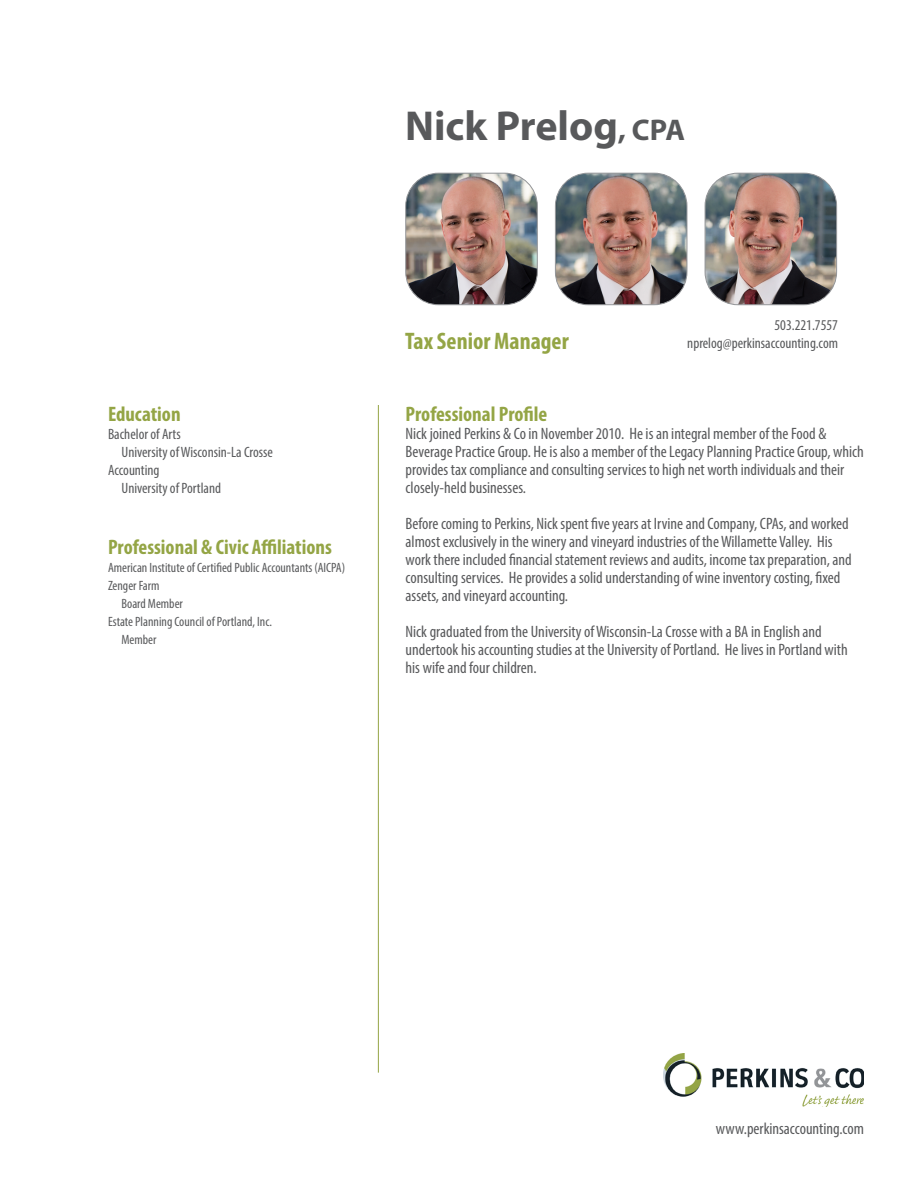
<style>
.page{position:relative;width:918px;height:1188px;background:#fff}
.page>*{position:absolute;margin:0;border:0;box-sizing:border-box;transform-origin:0 0}
.t1{font:700 42px "Myriad Pro";color:#58595b}
.t2{font:700 condensed 24px "Myriad Pro";color:#94a545}
.t3{font:700 condensed 21px "Myriad Pro";color:#94a545}
.t4{font:condensed 16.5px/18px "Myriad Pro";color:#58595b}
.t5{font:condensed 15px/18px "Myriad Pro";color:#58595b;text-align:right}
.t6{font:condensed 13.5px "Myriad Pro";color:#58595b}
.s1{font-size:30px}
</style>
<div class="page">
<img style="left:663px;top:1053px;width:201px;height:54px">
<hr style="left:378px;top:405px;width:1px;height:668px;background:#94a545">
<img style="left:705px;top:173px;width:132px;height:132px">
<div style="left:705px;top:173px;width:132px;height:132px;border:1px solid #939598;border-radius:33px"></div>
<img style="left:407px;top:173px;width:130px;height:132px">
<div style="left:405px;top:173px;width:133px;height:132px;border:1px solid #939598;border-radius:33px"></div>
<img style="left:555px;top:173px;width:132px;height:132px">
<div style="left:555px;top:173px;width:132px;height:132px;border:1px solid #939598;border-radius:33px"></div>
<h1 class="t1" style="left:405px;top:98px;width:282px">Nick Prelog<span class="s1">, CPA</span></h1>
<p class="t3" style="left:108px;top:401px;width:74px">Education</p>
<p class="t5" style="left:108px;top:425px;width:74px">Bachelor of Arts</p>
<p class="t5" style="left:122px;top:443px;width:153px">University of Wisconsin-La Crosse</p>
<p class="t5" style="left:108px;top:461px;width:53px">Accounting</p>
<p class="t5" style="left:122px;top:479px;width:101px">University of Portland</p>
<p class="t3" style="left:108px;top:534px;width:225px">Professional &amp; Civic Affiliations</p>
<p class="t6" style="left:108px;top:559px;width:239px">American Institute of Certified Public Accountants (AICPA)</p>
<p class="t6" style="left:108px;top:577px;width:53px">Zenger Farm</p>
<p class="t6" style="left:122px;top:595px;width:63px">Board Member</p>
<p class="t6" style="left:108px;top:613px;width:165px">Estate Planning Council of Portland, Inc.</p>
<p class="t6" style="left:122px;top:631px;width:36px">Member</p>
<h2 class="t2" style="left:405px;top:326px;width:165px">Tax Senior Manager</h2>
<p class="t5" style="left:687px;top:316px;width:152px">503.221.7557 nprelog@perkinsaccounting.com</p>
<p class="t3" style="left:406px;top:401px;width:143px">Professional Profile</p>
<p class="t4" style="left:406px;top:424px;width:460px">Nick joined Perkins &amp; Co in November 2010. He is an integral member of the Food &amp; Beverage Practice Group. He is also a member of the Legacy Planning Practice Group, which provides tax compliance and consulting services to high net worth individuals and their closely-held businesses.</p>
<p class="t4" style="left:406px;top:514px;width:448px">Before coming to Perkins, Nick spent five years at Irvine and Company, CPAs, and worked almost exclusively in the winery and vineyard industries of the Willamette Valley. His work there included financial statement reviews and audits, income tax preparation, and consulting services. He provides a solid understanding of wine inventory costing, fixed assets, and vineyard accounting.</p>
<p class="t4" style="left:406px;top:622px;width:444px">Nick graduated from the University of Wisconsin-La Crosse with a BA in English and undertook his accounting studies at the University of Portland. He lives in Portland with his wife and four children.</p>
<p class="t4" style="left:716px;top:1119px;width:150px">www.perkinsaccounting.com</p>
</div>
